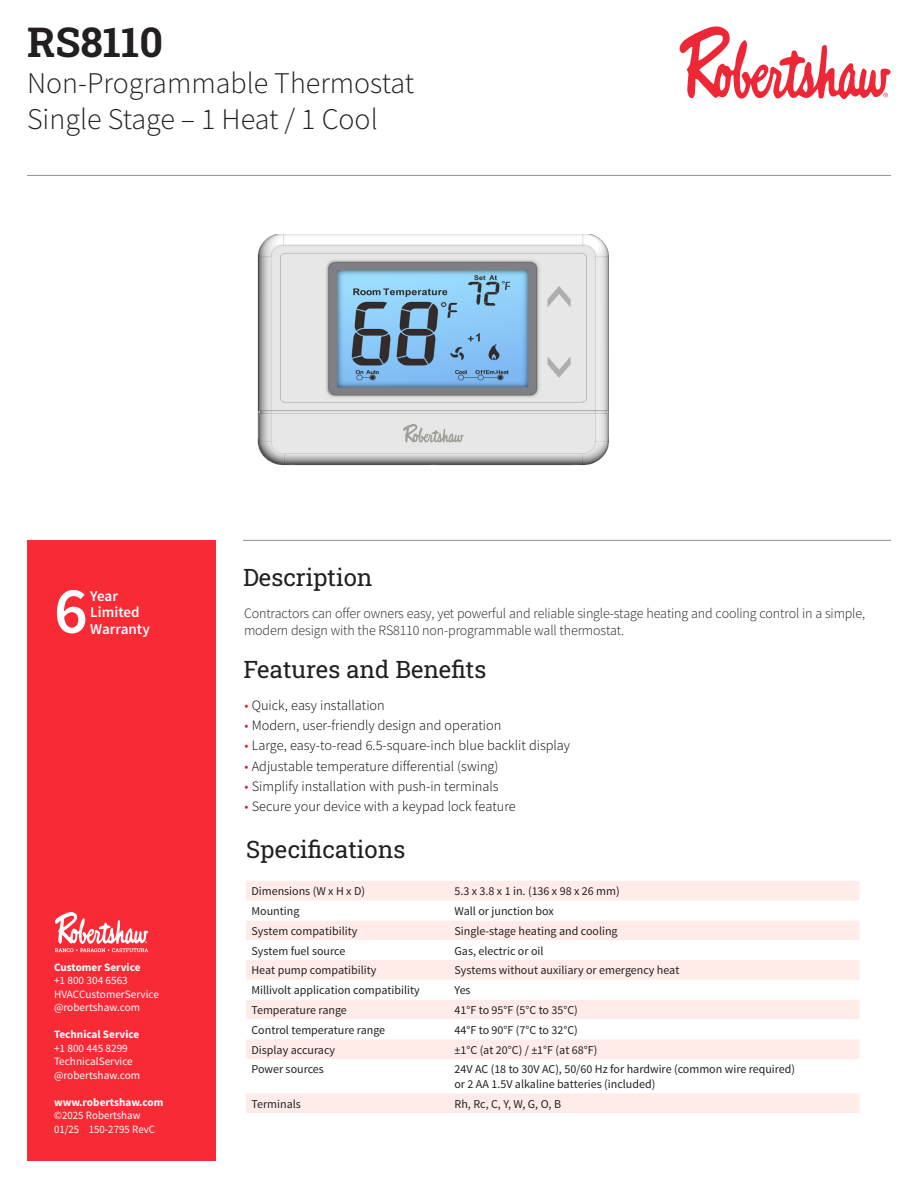
<style>
.page{position:relative;width:918px;height:1188px;background:#fff}
.page>*{position:absolute;margin:0;border:0;box-sizing:border-box;transform-origin:0 0}
.t1{font:600 66px "Source Sans Pro";color:#fff}
.t2{font:700 41.25px "Roboto Slab";color:#231f20}
.t3{font:300 30px "Source Sans Pro";color:#231f20}
.t4{font:24px "Roboto Slab";color:#231f20}
.t5{font:600 15px "Source Sans Pro";color:#fff}
.t6{font:300 14.25px "Source Sans Pro";color:#040503}
.Body_-_front{font:300 14.25px/17.1px "Source Sans Pro";letter-spacing:-.01em;color:#231f20}
.t7{font:12px/14.4px "Source Sans Pro";color:#231f20}
.t8{font:11.25px "Source Sans Pro";color:#fff}
.t9{font:700 11.25px "Source Sans Pro";color:#fff}
.t10{font:11.25px "Source Sans Pro";color:#fff;scale:.96 1}
.s1{color:#d2202f}
</style>
<div class="page">
<hr style="left:27px;top:175px;width:864px;height:1px;background:#231f20">
<div style="left:27px;top:541px;width:189px;height:620px;background:#f82a36"></div>
<hr style="left:243px;top:540px;width:648px;height:1px;background:#231f20">
<svg style="left:55px;top:912px;width:93px;height:40px"></svg>
<img style="left:257px;top:235px;width:352px;height:231px">
<div style="left:246px;top:881px;width:613px;height:232px;background:#ffece9"></div>
<svg style="left:246px;top:901px;width:613px;height:192px"></svg>
<svg style="left:679px;top:26px;width:212px;height:73px"></svg>
<p class="t2" style="left:27px;top:13px;width:137px">RS8110</p>
<p class="t3" style="left:27px;top:64px;width:389px">Non-Programmable Thermostat</p>
<p class="t3" style="left:27px;top:100px;width:352px">Single Stage – 1 Heat / 1 Cool</p>
<p class="t1" style="left:54px;top:569px;width:35px">6</p>
<p class="t5" style="left:90px;top:586px;width:29px">Year</p>
<p class="t5" style="left:90px;top:603px;width:51px">Limited</p>
<p class="t5" style="left:90px;top:619px;width:61px">Warranty</p>
<p class="t9" style="left:54px;top:959px;width:88px">Customer Service</p>
<p class="t8" style="left:54px;top:973px;width:75px">+1 800 304 6563</p>
<p class="t8" style="left:54px;top:987px;width:107px">HVACCustomerService</p>
<p class="t8" style="left:54px;top:1000px;width:88px">@robertshaw.com</p>
<p class="t9" style="left:54px;top:1027px;width:87px">Technical Service</p>
<p class="t8" style="left:54px;top:1041px;width:75px">+1 800 445 8299</p>
<p class="t8" style="left:54px;top:1054px;width:80px">TechnicalService</p>
<p class="t8" style="left:54px;top:1068px;width:88px">@robertshaw.com</p>
<p class="t9" style="left:54px;top:1094px;width:111px">www.robertshaw.com</p>
<p class="t10" style="left:54px;top:1108px;width:92px">©2025 Robertshaw</p>
<p class="t10" style="left:54px;top:1122px;width:107px">01/25 150-2795 RevC</p>
<p class="t4" style="left:243px;top:561px;width:131px">Description</p>
<p class="Body_-_front" style="left:244px;top:604px;width:623px">Contractors can offer owners easy, yet powerful and reliable single-stage heating and cooling control in a simple, modern design with the RS8110 non-programmable wall thermostat.</p>
<p class="t4" style="left:244px;top:653px;width:244px">Features and Benefits</p>
<p class="t6" style="left:245px;top:696px;width:142px"><span class="s1">•</span> Quick, easy installation</p>
<p class="t6" style="left:245px;top:717px;width:258px"><span class="s1">•</span> Modern, user-friendly design and operation</p>
<p class="t6" style="left:245px;top:737px;width:327px"><span class="s1">•</span> Large, easy-to-read 6.5-square-inch blue backlit display</p>
<p class="t6" style="left:245px;top:757px;width:255px"><span class="s1">•</span> Adjustable temperature differential (swing)</p>
<p class="t6" style="left:245px;top:778px;width:256px"><span class="s1">•</span> Simplify installation with push-in terminals</p>
<p class="t6" style="left:245px;top:798px;width:273px"><span class="s1">•</span> Secure your device with a keypad lock feature</p>
<p class="t4" style="left:246px;top:833px;width:161px">Specifications</p>
<p class="t7" style="left:251px;top:884px;width:115px">Dimensions (W x H x D)</p>
<p class="t7" style="left:454px;top:884px;width:167px">5.3 x 3.8 x 1 in. (136 x 98 x 26 mm)</p>
<p class="t7" style="left:251px;top:904px;width:49px">Mounting</p>
<p class="t7" style="left:454px;top:904px;width:101px">Wall or junction box</p>
<p class="t7" style="left:251px;top:924px;width:107px">System compatibility</p>
<p class="t7" style="left:454px;top:924px;width:165px">Single-stage heating and cooling</p>
<p class="t7" style="left:251px;top:944px;width:95px">System fuel source</p>
<p class="t7" style="left:454px;top:944px;width:91px">Gas, electric or oil</p>
<p class="t7" style="left:251px;top:963px;width:127px">Heat pump compatibility</p>
<p class="t7" style="left:454px;top:963px;width:227px">Systems without auxiliary or emergency heat</p>
<p class="t7" style="left:251px;top:983px;width:170px">Millivolt application compatibility</p>
<p class="t7" style="left:454px;top:983px;width:18px">Yes</p>
<p class="t7" style="left:251px;top:1003px;width:97px">Temperature range</p>
<p class="t7" style="left:454px;top:1003px;width:125px">41°F to 95°F (5°C to 35°C)</p>
<p class="t7" style="left:251px;top:1023px;width:135px">Control temperature range</p>
<p class="t7" style="left:454px;top:1023px;width:125px">44°F to 90°F (7°C to 32°C)</p>
<p class="t7" style="left:251px;top:1043px;width:85px">Display accuracy</p>
<p class="t7" style="left:454px;top:1043px;width:144px">±1°C (at 20°C) / ±1°F (at 68°F)</p>
<p class="t7" style="left:251px;top:1062px;width:74px">Power sources</p>
<p class="t7" style="left:454px;top:1062px;width:342px">24V AC (18 to 30V AC), 50/60 Hz for hardwire (common wire required) or 2 AA 1.5V alkaline batteries (included)</p>
<p class="t7" style="left:251px;top:1097px;width:51px">Terminals</p>
<p class="t7" style="left:454px;top:1097px;width:108px">Rh, Rc, C, Y, W, G, O, B</p>
</div>
